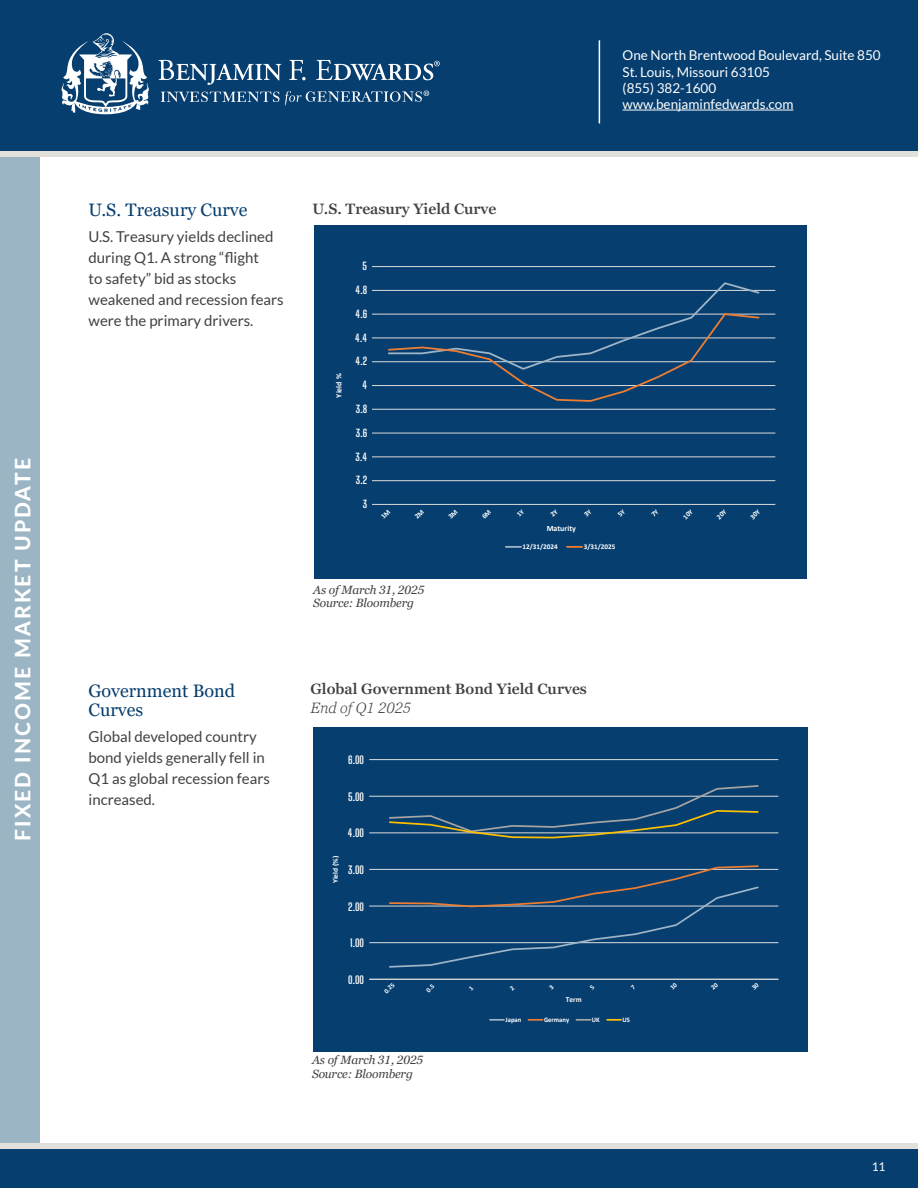
<style>
.page{position:relative;width:918px;height:1188px;background:#fff}
.page>*{position:absolute;margin:0;border:0;box-sizing:border-box;transform-origin:0 0}
.t1{font:800 21px "Lato";letter-spacing:.1em;color:#fff}
.t2{font:18px/19.5px "Georgia Pro";color:#063e6f}
.t3{font:15px/21px "Lato";color:#414042}
.t4{font:600 15px "Georgia Pro";color:#414042}
.t5{font:italic 300 15px "Georgia Pro";color:#414042}
.t6{font:13.5px/16.2px "Lato";color:#fff}
.t7{font:italic 12px/13.5px "Georgia Pro";letter-spacing:-.015em;color:#414042}
.t8{font:12px "Lato";color:#fff}
.t9{font:700 10.8px "Big Shoulders Display";color:#fff;scale:.96 1}
.t10{font:700 10.5px "Big Shoulders Display";color:#fff}
.t11{font:700 7.95px "Calibri";color:#fff}
.t12{font:700 7.65px "Calibri";color:#fff;scale:.96 1}
.t13{font:700 7.35px "Calibri";color:#fff;scale:1.04 1}
.t14{font:700 7.2px "Calibri";color:#fff}
.t15{font:700 6.9px "Calibri";color:#fff;scale:.96 1}
.t16{font:700 6.75px "Calibri";color:#fff}
</style>
<div class="page">
<div style="left:313px;top:727px;width:494px;height:324px;background:#063e6f"></div>
<hr style="left:369px;top:942px;width:409px;height:1px;background:#d9d9d9">
<hr style="left:369px;top:906px;width:409px;height:1px;background:#d9d9d9">
<hr style="left:369px;top:869px;width:409px;height:1px;background:#d9d9d9">
<hr style="left:369px;top:833px;width:409px;height:1px;background:#d9d9d9">
<hr style="left:369px;top:796px;width:409px;height:1px;background:#d9d9d9">
<hr style="left:369px;top:759px;width:409px;height:1px;background:#d9d9d9">
<hr style="left:369px;top:979px;width:409px;height:1px;background:#d9d9d9">
<svg style="left:388px;top:865px;width:372px;height:103px"></svg>
<svg style="left:388px;top:785px;width:372px;height:54px"></svg>
<svg style="left:490px;top:1019px;width:14px;height:2px"></svg>
<svg style="left:528px;top:1019px;width:15px;height:2px"></svg>
<svg style="left:576px;top:1019px;width:15px;height:2px"></svg>
<svg style="left:607px;top:1019px;width:14px;height:2px"></svg>
<div style="left:314px;top:225px;width:493px;height:354px;background:#063e6f"></div>
<hr style="left:372px;top:480px;width:403px;height:1px;background:#d9d9d9">
<hr style="left:372px;top:457px;width:403px;height:1px;background:#d9d9d9">
<hr style="left:372px;top:433px;width:403px;height:1px;background:#d9d9d9">
<hr style="left:372px;top:409px;width:403px;height:1px;background:#d9d9d9">
<hr style="left:372px;top:385px;width:403px;height:1px;background:#d9d9d9">
<hr style="left:372px;top:361px;width:403px;height:1px;background:#d9d9d9">
<hr style="left:372px;top:338px;width:403px;height:1px;background:#d9d9d9">
<hr style="left:372px;top:314px;width:403px;height:1px;background:#d9d9d9">
<hr style="left:372px;top:290px;width:403px;height:1px;background:#d9d9d9">
<hr style="left:372px;top:266px;width:403px;height:1px;background:#d9d9d9">
<hr style="left:372px;top:504px;width:403px;height:1px;background:#d9d9d9">
<svg style="left:387px;top:282px;width:374px;height:120px"></svg>
<svg style="left:506px;top:546px;width:15px;height:2px"></svg>
<svg style="left:567px;top:546px;width:15px;height:2px"></svg>
<div style="left:0;top:155px;width:40px;height:993px;background:#9bb5c4"></div>
<div style="left:0;top:0;width:918px;height:151px;background:#063e6f"></div>
<hr style="left:623px;top:110px;width:170px;height:1px;background:#fff">
<hr style="left:599px;top:40px;width:1px;height:83px;background:#fff">
<div style="left:0;top:1148px;width:918px;height:40px;background:#063e6f"></div>
<div style="left:0;top:1144px;width:918px;height:5px;background:#e1e0db"></div>
<div style="left:0;top:151px;width:918px;height:5px;background:#e1e0db"></div>
<svg style="left:62px;top:33px;width:87px;height:81px"></svg>
<svg style="left:161px;top:92px;width:118px;height:10px"></svg>
<svg style="left:158px;top:60px;width:123px;height:25px"></svg>
<svg style="left:289px;top:60px;width:17px;height:20px"></svg>
<svg style="left:316px;top:60px;width:124px;height:20px"></svg>
<svg style="left:285px;top:91px;width:144px;height:15px"></svg>
<h1 class="t1" style="left:7px;top:841px;width:384px;rotate:-90deg">FIXED INCOME MARKET UPDATE</h1>
<p class="t6" style="left:623px;top:47px;width:260px">One North Brentwood Boulevard, Suite 850<br>St. Louis, Missouri 63105<br>(855) 382-1600 www.benjaminfedwards.com</p>
<p class="t2" style="left:89px;top:201px;width:160px">U.S. Treasury Curve</p>
<p class="t3" style="left:89px;top:226px;width:197px">U.S. Treasury yields declined during Q1. A strong “flight<br>to safety” bid as stocks weakened and recession fears were the primary drivers.</p>
<p class="t4" style="left:313px;top:200px;width:185px">U.S. Treasury Yield Curve</p>
<p class="t10" style="left:363px;top:259px;width:6px">5</p>
<p class="t10" style="left:356px;top:283px;width:13px">4.8</p>
<p class="t10" style="left:356px;top:307px;width:13px">4.6</p>
<p class="t10" style="left:355px;top:330px;width:13px">4.4</p>
<p class="t11" style="left:333px;top:398px;width:26px;rotate:-90deg">Yield %</p>
<p class="t10" style="left:356px;top:354px;width:13px">4.2</p>
<p class="t10" style="left:362px;top:378px;width:6px">4</p>
<p class="t10" style="left:356px;top:402px;width:13px">3.8</p>
<p class="t10" style="left:356px;top:426px;width:13px">3.6</p>
<p class="t10" style="left:356px;top:449px;width:13px">3.4</p>
<p class="t10" style="left:356px;top:473px;width:13px">3.2</p>
<p class="t10" style="left:363px;top:497px;width:6px">3</p>
<p class="t7" style="left:313px;top:583px;width:113px">As of March 31, 2025<br>Source: Bloomberg</p>
<p class="t11" style="left:547px;top:522px;width:31px">Maturity</p>
<p class="t14" style="left:523px;top:541px;width:37px">12/31/2024</p>
<p class="t14" style="left:584px;top:541px;width:33px">3/31/2025</p>
<p class="t2" style="left:89px;top:681px;width:148px">Government Bond<br>Curves</p>
<p class="t3" style="left:89px;top:726px;width:183px">Global developed country bond yields generally fell in<br>Q1 as global recession fears increased.</p>
<p class="t4" style="left:310px;top:680px;width:278px">Global Government Bond Yield Curves</p>
<p class="t5" style="left:310px;top:700px;width:102px">End of Q1 2025</p>
<p class="t9" style="left:348px;top:753px;width:18px">6.00</p>
<p class="t9" style="left:348px;top:789px;width:18px">5.00</p>
<p class="t13" style="left:330px;top:883px;width:28px;rotate:-90deg">Yield (%)</p>
<p class="t9" style="left:348px;top:826px;width:18px">4.00</p>
<p class="t9" style="left:348px;top:863px;width:18px">3.00</p>
<p class="t9" style="left:348px;top:899px;width:18px">2.00</p>
<p class="t9" style="left:350px;top:936px;width:16px">1.00</p>
<p class="t9" style="left:348px;top:972px;width:18px">0.00</p>
<p class="t16" style="left:382px;top:989px;width:14px;rotate:-46deg">0.25</p>
<p class="t7" style="left:312px;top:1054px;width:113px">As of March 31, 2025<br>Source: Bloomberg</p>
<p class="t12" style="left:566px;top:994px;width:18px">Term</p>
<p class="t15" style="left:506px;top:1015px;width:18px">Japan</p>
<p class="t15" style="left:544px;top:1015px;width:28px">Germany</p>
<p class="t15" style="left:592px;top:1015px;width:10px">UK</p>
<p class="t15" style="left:623px;top:1015px;width:9px">US</p>
<p class="t8" style="left:872px;top:1160px;width:15px">11</p>
</div>
